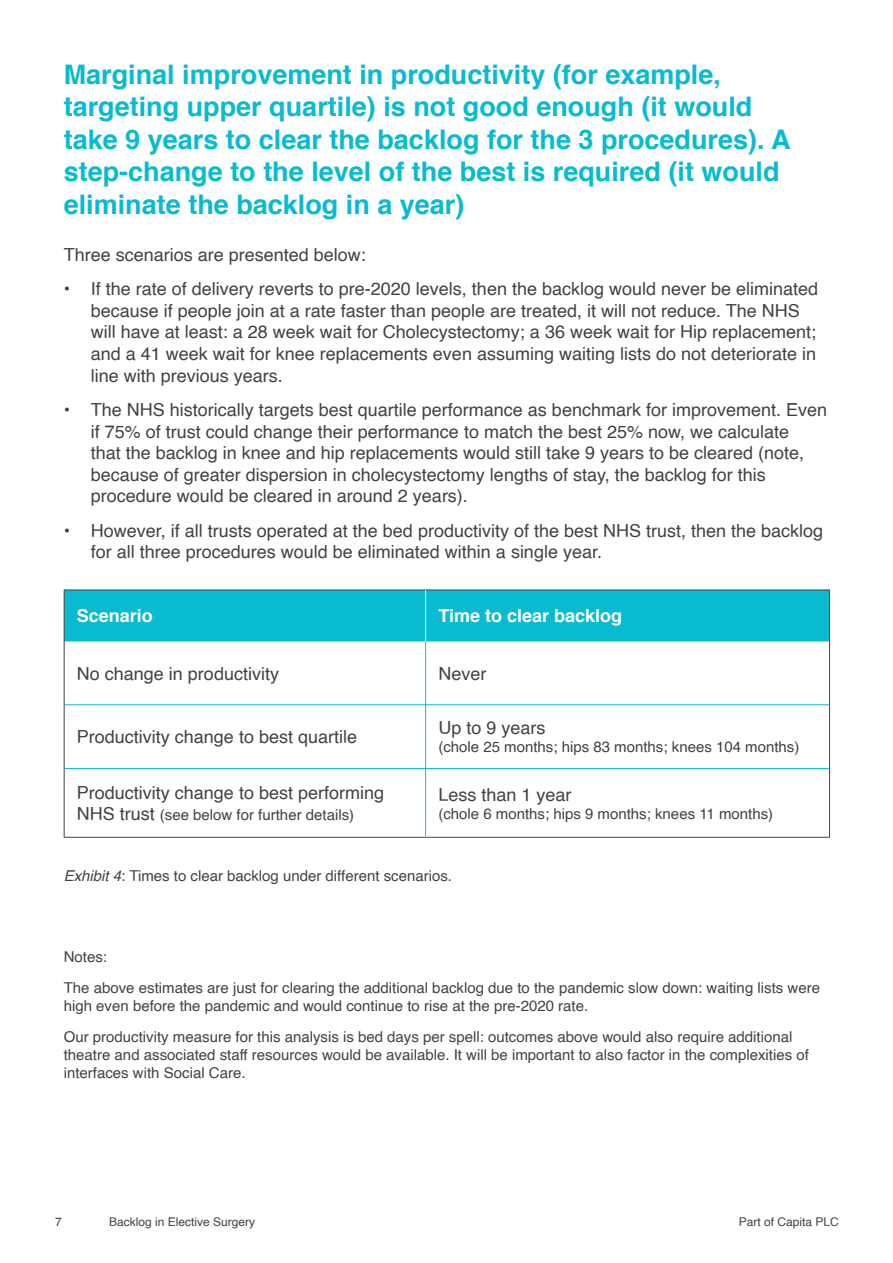
<style>
.page{position:relative;width:893px;height:1263px;background:#fff}
.page>*{position:absolute;margin:0;border:0;box-sizing:border-box;transform-origin:0 0}
.t1{font:700 27px/32.4px "Helvetica";color:#08bbd0}
.t2{font:18px/21.6px "Helvetica";color:#424143}
.t3{font:700 18px "Helvetica";color:#fff}
.t4{font:15px/30.8px "Helvetica";color:#424143}
.t5{font:12px "Helvetica";color:#424143}
.s1{font-size:18px}
.s2{font-style:italic}
</style>
<div class="page">
<div style="left:65px;top:591px;width:764px;height:50px;background:#08bbd0"></div>
<hr style="left:65px;top:641px;width:361px;height:1px;background:#08bbd0">
<hr style="left:426px;top:641px;width:403px;height:1px;background:#08bbd0">
<hr style="left:65px;top:704px;width:361px;height:1px;background:#08bbd0">
<hr style="left:426px;top:704px;width:403px;height:1px;background:#08bbd0">
<hr style="left:65px;top:768px;width:361px;height:1px;background:#08bbd0">
<hr style="left:426px;top:768px;width:403px;height:1px;background:#08bbd0">
<hr style="left:64px;top:590px;width:362px;height:1px;background:#424143">
<hr style="left:64px;top:590px;width:1px;height:51px;background:#424143">
<hr style="left:426px;top:590px;width:404px;height:1px;background:#424143">
<hr style="left:829px;top:590px;width:1px;height:51px;background:#424143">
<hr style="left:64px;top:641px;width:1px;height:64px;background:#424143">
<hr style="left:829px;top:641px;width:1px;height:64px;background:#424143">
<hr style="left:64px;top:705px;width:1px;height:63px;background:#424143">
<hr style="left:829px;top:705px;width:1px;height:63px;background:#424143">
<hr style="left:64px;top:768px;width:1px;height:69px;background:#424143">
<hr style="left:829px;top:768px;width:1px;height:69px;background:#424143">
<hr style="left:64px;top:837px;width:362px;height:1px;background:#424143">
<hr style="left:426px;top:837px;width:404px;height:1px;background:#424143">
<hr style="left:425px;top:641px;width:1px;height:195px;background:#08bbd0">
<hr style="left:425px;top:590px;width:1px;height:51px;background:#fff">
<p class="t1" style="left:64px;top:59px;width:728px">Marginal improvement in productivity (for example, targeting upper quartile) is not good enough (it would take 9 years to clear the backlog for the 3 procedures). A step-change to the level of the best is required (it would eliminate the backlog in a year)</p>
<p class="t2" style="left:64px;top:244px;width:304px">Three scenarios are presented below:</p>
<p class="t2" style="left:91px;top:279px;width:729px;text-indent:-27px">• If the rate of delivery reverts to pre-2020 levels, then the backlog would never be eliminated because if people join at a rate faster than people are treated, it will not reduce. The NHS will have at least: a 28 week wait for Cholecystectomy; a 36 week wait for Hip replacement; and a 41 week wait for knee replacements even assuming waiting lists do not deteriorate in line with previous years.</p>
<p class="t2" style="left:91px;top:399px;width:738px;text-indent:-27px">• The NHS historically targets best quartile performance as benchmark for improvement. Even if 75% of trust could change their performance to match the best 25% now, we calculate<br>that the backlog in knee and hip replacements would still take 9 years to be cleared (note, because of greater dispersion in cholecystectomy lengths of stay, the backlog for this procedure would be cleared in around 2 years).</p>
<p class="t2" style="left:91px;top:520px;width:734px;text-indent:-27px">• However, if all trusts operated at the bed productivity of the best NHS trust, then the backlog for all three procedures would be eliminated within a single year.</p>
<p class="t3" style="left:77px;top:601px;width:78px">Scenario</p>
<p class="t3" style="left:438px;top:601px;width:185px">Time to clear backlog</p>
<p class="t2" style="left:77px;top:663px;width:204px">No change in productivity</p>
<p class="t2" style="left:438px;top:663px;width:50px">Never</p>
<p class="t2" style="left:77px;top:727px;width:282px">Productivity change to best quartile</p>
<p class="t2" style="left:77px;top:782px;width:309px">Productivity change to best performing</p>
<p class="t4" style="left:77px;top:800px;width:279px"><span class="s1">NHS trust</span> (see below for further details)</p>
<p class="t2" style="left:438px;top:718px;width:109px">Up to 9 years</p>
<p class="t4" style="left:438px;top:732px;width:363px">(chole 25 months; hips 83 months; knees 104 months)</p>
<p class="t2" style="left:438px;top:784px;width:135px">Less than 1 year</p>
<p class="t4" style="left:438px;top:798px;width:336px">(chole 6 months; hips 9 months; knees 11 months)</p>
<p class="t4" style="left:64px;top:861px;width:390px"><span class="s2">Exhibit 4</span>: Times to clear backlog under different scenarios.</p>
<p class="t4" style="left:64px;top:942px;width:758px">Notes:<br>The above estimates are just for clearing the additional backlog due to the pandemic slow down: waiting lists were</p>
<p class="t4" style="left:64px;top:991px;width:730px">high even before the pandemic and would continue to rise at the pre-2020 rate.<br>Our productivity measure for this analysis is bed days per spell: outcomes above would also require additional</p>
<p class="t4" style="left:64px;top:1046px;width:747px;line-height:18px">theatre and associated staff resources would be available. It will be important to also factor in the complexities of interfaces with Social Care.</p>
<p class="t5" style="left:55px;top:1212px;width:8px">7</p>
<p class="t5" style="left:109px;top:1212px;width:148px">Backlog in Elective Surgery</p>
<p class="t5" style="left:739px;top:1212px;width:102px">Part of Capita PLC</p>
</div>
